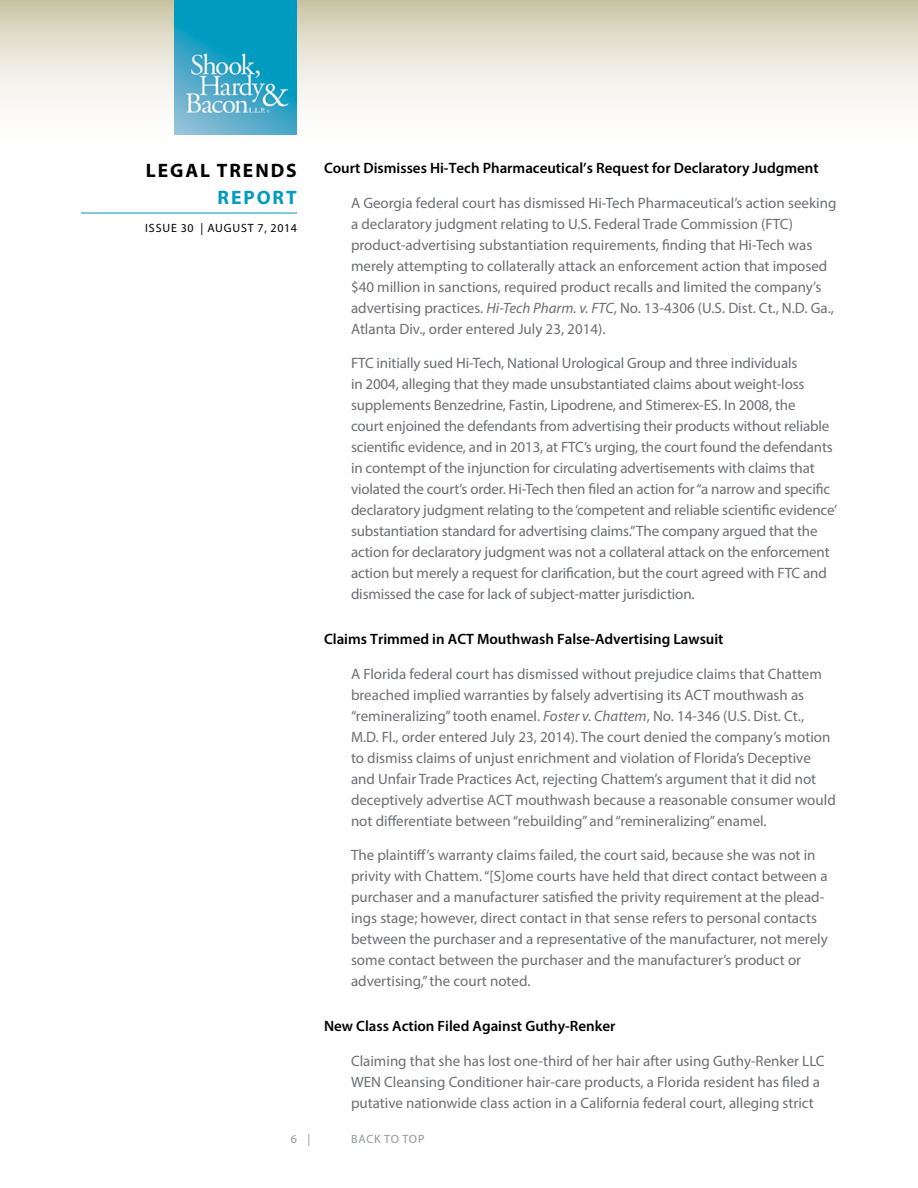
<style>
.page{position:relative;width:918px;height:1188px;background:#fff}
.page>*{position:absolute;margin:0;border:0;box-sizing:border-box;transform-origin:0 0}
.t1{font:700 19.5px "Myriad Pro";letter-spacing:.1em;color:#000}
.t2{font:700 19.5px "Myriad Pro";letter-spacing:.1em;color:#009bbe}
.t3{font:15px/21px "Myriad Pro";color:#6d6e71}
.t4{font:600 15px "Myriad Pro";color:#000}
.t5{font:12px "Myriad Pro";letter-spacing:.07em;color:#000}
.t6{font:12px "Myriad Pro";letter-spacing:.06em;color:#939598}
.s1{font-style:italic}
</style>
<div class="page">
<svg style="left:0;top:0;width:918px;height:135px"></svg>
<hr style="left:81px;top:213px;width:216px;height:1px;background:#009bbe">
<img style="left:175px;top:0;width:122px;height:135px">
<h1 class="t1" style="left:146px;top:157px;width:152px">LEGAL TRENDS</h1>
<h1 class="t2" style="left:218px;top:184px;width:81px">REPORT</h1>
<p class="t5" style="left:145px;top:221px;width:153px">ISSUE 30 | AUGUST 7, 2014</p>
<p class="t4" style="left:324px;top:159px;width:496px">Court Dismisses Hi-Tech Pharmaceutical’s Request for Declaratory Judgment</p>
<p class="t3" style="left:351px;top:192px;width:487px">A Georgia federal court has dismissed Hi-Tech Pharmaceutical’s action seeking a declaratory judgment relating to U.S. Federal Trade Commission (FTC) product-advertising substantiation requirements, finding that Hi-Tech was merely attempting to collaterally attack an enforcement action that imposed $40 million in sanctions, required product recalls and limited the company’s advertising practices. <span class="s1">Hi-Tech Pharm. v. FTC</span>, No. 13-4306 (U.S. Dist. Ct., N.D. Ga., Atlanta Div., order entered July 23, 2014).</p>
<p class="t3" style="left:351px;top:352px;width:488px">FTC initially sued Hi-Tech, National Urological Group and three individuals<br>in 2004, alleging that they made unsubstantiated claims about weight-loss supplements Benzedrine, Fastin, Lipodrene, and Stimerex-ES. In 2008, the<br>court enjoined the defendants from advertising their products without reliable scientific evidence, and in 2013, at FTC’s urging, the court found the defendants in contempt of the injunction for circulating advertisements with claims that violated the court’s order. Hi-Tech then filed an action for “a narrow and specific declaratory judgment relating to the ‘competent and reliable scientific evidence’ substantiation standard for advertising claims.” The company argued that the action for declaratory judgment was not a collateral attack on the enforcement action but merely a request for clarification, but the court agreed with FTC and dismissed the case for lack of subject-matter jurisdiction.</p>
<p class="t4" style="left:324px;top:630px;width:401px">Claims Trimmed in ACT Mouthwash False-Advertising Lawsuit</p>
<p class="t3" style="left:351px;top:663px;width:486px">A Florida federal court has dismissed without prejudice claims that Chattem breached implied warranties by falsely advertising its ACT mouthwash as “remineralizing” tooth enamel. <span class="s1">Foster v. Chattem</span>, No. 14-346 (U.S. Dist. Ct.,<br>M.D. Fl., order entered July 23, 2014). The court denied the company’s motion to dismiss claims of unjust enrichment and violation of Florida’s Deceptive and Unfair Trade Practices Act, rejecting Chattem’s argument that it did not deceptively advertise ACT mouthwash because a reasonable consumer would not differentiate between “rebuilding” and “remineralizing” enamel.</p>
<p class="t3" style="left:351px;top:844px;width:478px">The plaintiff’s warranty claims failed, the court said, because she was not in privity with Chattem. “[S]ome courts have held that direct contact between a purchaser and a manufacturer satisfied the privity requirement at the plead&shy;ings stage; however, direct contact in that sense refers to personal contacts between the purchaser and a representative of the manufacturer, not merely some contact between the purchaser and the manufacturer’s product or advertising,” the court noted.</p>
<p class="t4" style="left:324px;top:1017px;width:293px">New Class Action Filed Against Guthy-Renker</p>
<p class="t3" style="left:351px;top:1050px;width:475px">Claiming that she has lost one-third of her hair after using Guthy-Renker LLC<br>WEN Cleansing Conditioner hair-care products, a Florida resident has filed a putative nationwide class action in a California federal court, alleging strict</p>
<p class="t6" style="left:291px;top:1132px;width:21px">6 |</p>
<p class="t6" style="left:351px;top:1132px;width:75px">BACK TO TOP</p>
</div>
